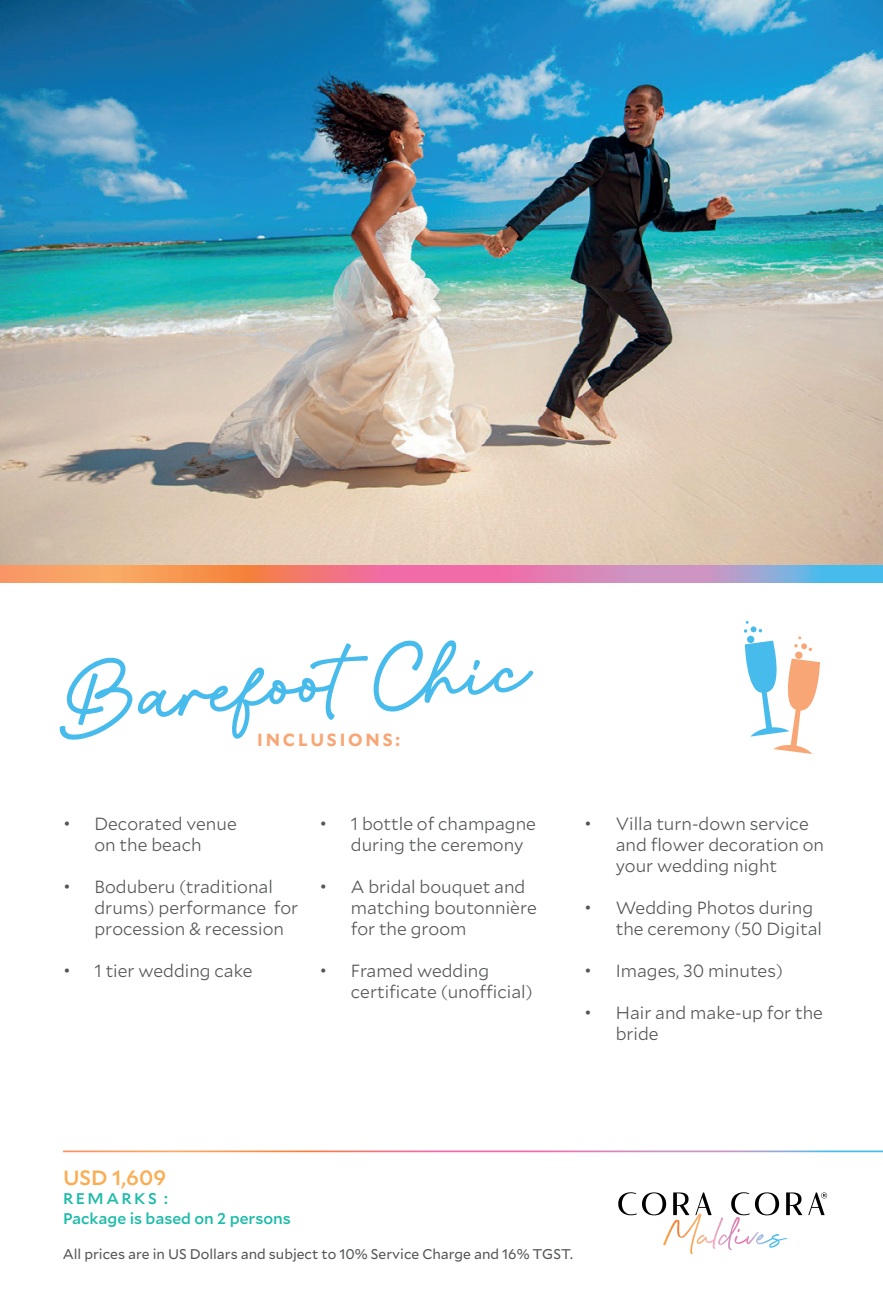
<style>
.page{position:relative;width:883px;height:1290px;background:#fff}
.page>*{position:absolute;margin:0;border:0;box-sizing:border-box;transform-origin:0 0}
.t1{font:53.38px "Blues Malone";color:#47bbeb}
.t2{font:500 21px "Mallory";color:#faae53}
.t3{font:300 17.5px/21px "Mallory";color:#545557}
.t4{font:700 17.5px "Mallory";letter-spacing:.16em;color:#f8a675}
.t5{font:500 15.75px/19.2px "Mallory";color:#1dbba9}
.t6{font:14px "Mallory";color:#545557}
</style>
<div class="page">
<img style="left:0;top:0;width:883px;height:566px">
<svg style="left:744px;top:621px;width:76px;height:133px"></svg>
<div style="left:750px;top:626px;width:7px;height:6px;background:#47bbeb;border-radius:50%"></div>
<svg style="left:618px;top:1192px;width:184px;height:58px"></svg>
<svg style="left:808px;top:1192px;width:19px;height:23px"></svg>
<svg style="left:0;top:566px;width:883px;height:17px;background:#d58e99"></svg>
<h1 class="t1" style="left:54px;top:668px;width:474px;rotate:-4deg">Barefoot Chic</h1>
<p class="t4" style="left:257px;top:726px;width:144px">INCLUSIONS:</p>
<p class="t3" style="left:63px;top:813px;width:175px;text-align:center">• Decorated venue on the beach</p>
<p class="t3" style="left:94px;top:876px;width:205px;text-indent:-32px">• Boduberu (traditional drums) performance for procession &amp; recession</p>
<p class="t3" style="left:63px;top:960px;width:191px">• 1 tier wedding cake</p>
<p class="t3" style="left:351px;top:813px;width:187px;text-indent:-32px">• 1 bottle of champagne during the ceremony</p>
<p class="t3" style="left:351px;top:876px;width:188px;text-indent:-32px">• A bridal bouquet and matching boutonnière for the groom</p>
<p class="t3" style="left:351px;top:960px;width:183px;text-indent:-32px">• Framed wedding certificate (unofficial)</p>
<p class="t3" style="left:616px;top:813px;width:210px;text-indent:-32px">• Villa turn-down service and flower decoration on your wedding night</p>
<p class="t3" style="left:616px;top:897px;width:208px;text-indent:-32px">• Wedding Photos during the ceremony (50 Digital</p>
<p class="t3" style="left:584px;top:960px;width:200px">• Images, 30 minutes)</p>
<p class="t3" style="left:616px;top:1002px;width:209px;text-indent:-32px">• Hair and make-up for the bride</p>
<p class="t2" style="left:63px;top:1162px;width:105px">USD 1,609</p>
<p class="t5" style="left:63px;top:1188px;width:229px">REMARKS :<br>Package is based on 2 persons</p>
<p class="t6" style="left:63px;top:1244px;width:512px">All prices are in US Dollars and subject to 10% Service Charge and 16% TGST.</p>
</div>
